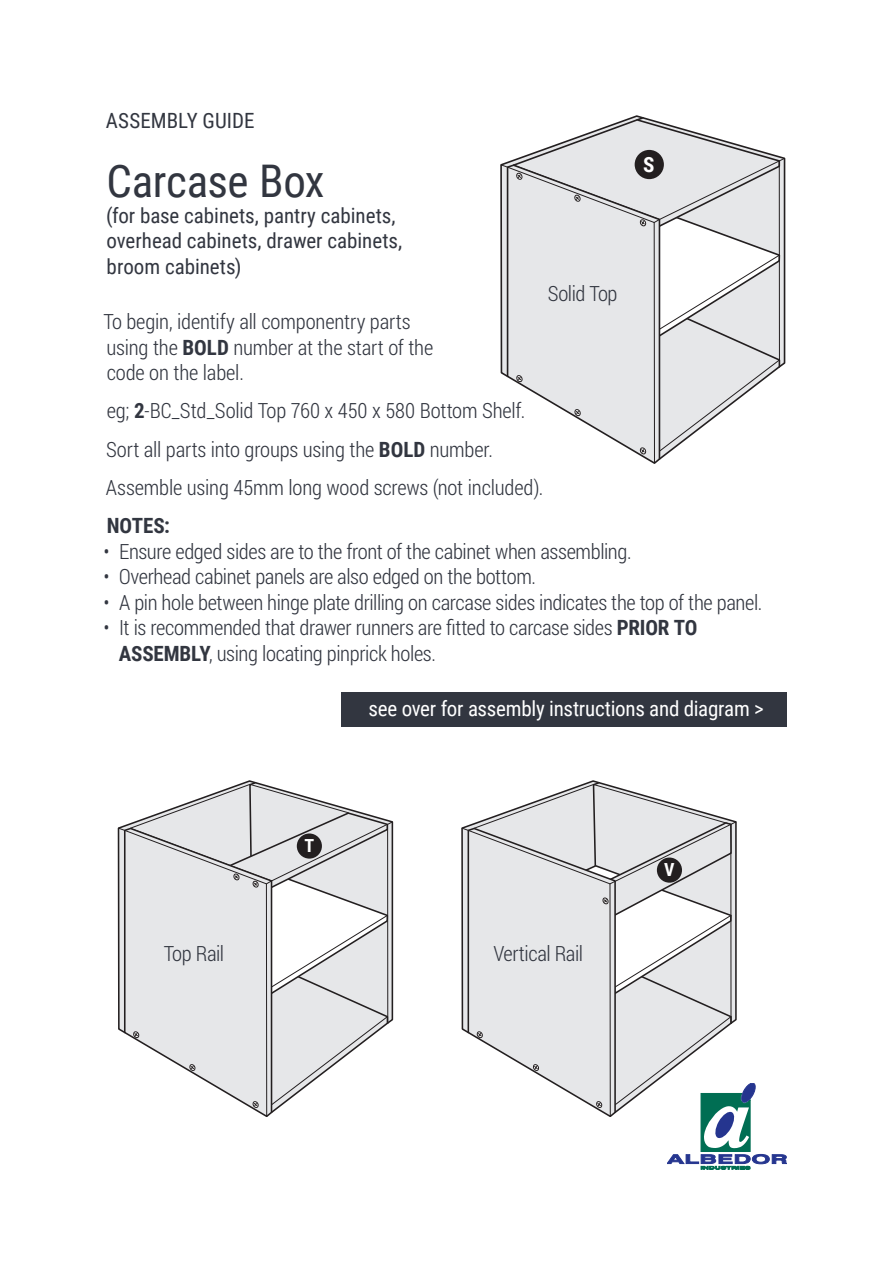
<style>
.page{position:relative;width:893px;height:1263px;background:#fff}
.page>*{position:absolute;margin:0;border:0;box-sizing:border-box;transform-origin:0 0}
.t1{font:45px "Roboto Condensed";letter-spacing:-.005em;color:#323640}
.t2{font:300 21px/25.5px "Roboto Condensed";letter-spacing:-.015em;color:#323640}
.t3{font:21px/25.5px "Roboto Condensed";color:#323640}
.t4{font:21px "Roboto Condensed";letter-spacing:-.015em;color:#fff}
.t5{font:700 21px "Roboto Condensed";letter-spacing:-.005em;color:#323640}
.t6{font:700 21px "Roboto Condensed";color:#fff}
.t7{font:700 18px "Roboto Condensed";color:#fff}
.s1{font-weight:700}
</style>
<div class="page">
<div style="left:342px;top:692px;width:445px;height:34px;background:#323640"></div>
<svg style="left:500px;top:115px;width:286px;height:348px"></svg>
<svg style="left:117px;top:780px;width:277px;height:337px"></svg>
<svg style="left:461px;top:780px;width:326px;height:389px"></svg>
<div style="left:635px;top:150px;width:29px;height:29px;background:#231f20;border-radius:50%"></div>
<div style="left:297px;top:833px;width:25px;height:26px;background:#231f20;border-radius:50%"></div>
<div style="left:657px;top:857px;width:25px;height:26px;background:#231f20;border-radius:50%"></div>
<p class="t3" style="left:106px;top:107px;width:150px">ASSEMBLY GUIDE</p>
<h1 class="t1" style="left:106px;top:150px;width:220px">Carcase Box</h1>
<p class="t3" style="left:106px;top:202px;width:298px">(for base cabinets, pantry cabinets, overhead cabinets, drawer cabinets, broom cabinets)</p>
<p class="t2" style="left:103px;top:308px;width:331px">To begin, identify all componentry parts using the <span class="s1">BOLD</span> number at the start of the code on the label.</p>
<p class="t2" style="left:106px;top:391px;width:439px;line-height:38.2px">eg; <span class="s1">2</span>-BC_Std_Solid Top 760 x 450 x 580 Bottom Shelf.<br>Sort all parts into groups using the <span class="s1">BOLD</span> number.<br>Assemble using 45mm long wood screws (not included).</p>
<p class="t5" style="left:107px;top:511px;width:65px">NOTES:</p>
<p class="t2" style="left:103px;top:538px;width:530px">• Ensure edged sides are to the front of the cabinet when assembling.</p>
<p class="t2" style="left:103px;top:563px;width:434px">• Overhead cabinet panels are also edged on the bottom.</p>
<p class="t2" style="left:103px;top:589px;width:660px">• A pin hole between hinge plate drilling on carcase sides indicates the top of the panel.</p>
<p class="t2" style="left:119px;top:614px;width:580px;text-indent:-15px">• It is recommended that drawer runners are fitted to carcase sides <span class="s1">PRIOR TO<br>ASSEMBLY</span>, using locating pinprick holes.</p>
<p class="t4" style="left:369px;top:694px;width:397px">see over for assembly instructions and diagram &gt;</p>
<p class="t6" style="left:643px;top:150px;width:13px">S</p>
<p class="t2" style="left:548px;top:280px;width:71px">Solid Top</p>
<p class="t7" style="left:304px;top:833px;width:11px">T</p>
<p class="t2" style="left:164px;top:940px;width:62px">Top Rail</p>
<p class="t2" style="left:493px;top:940px;width:91px">Vertical Rail</p>
<p class="t7" style="left:664px;top:857px;width:12px">V</p>
</div>
